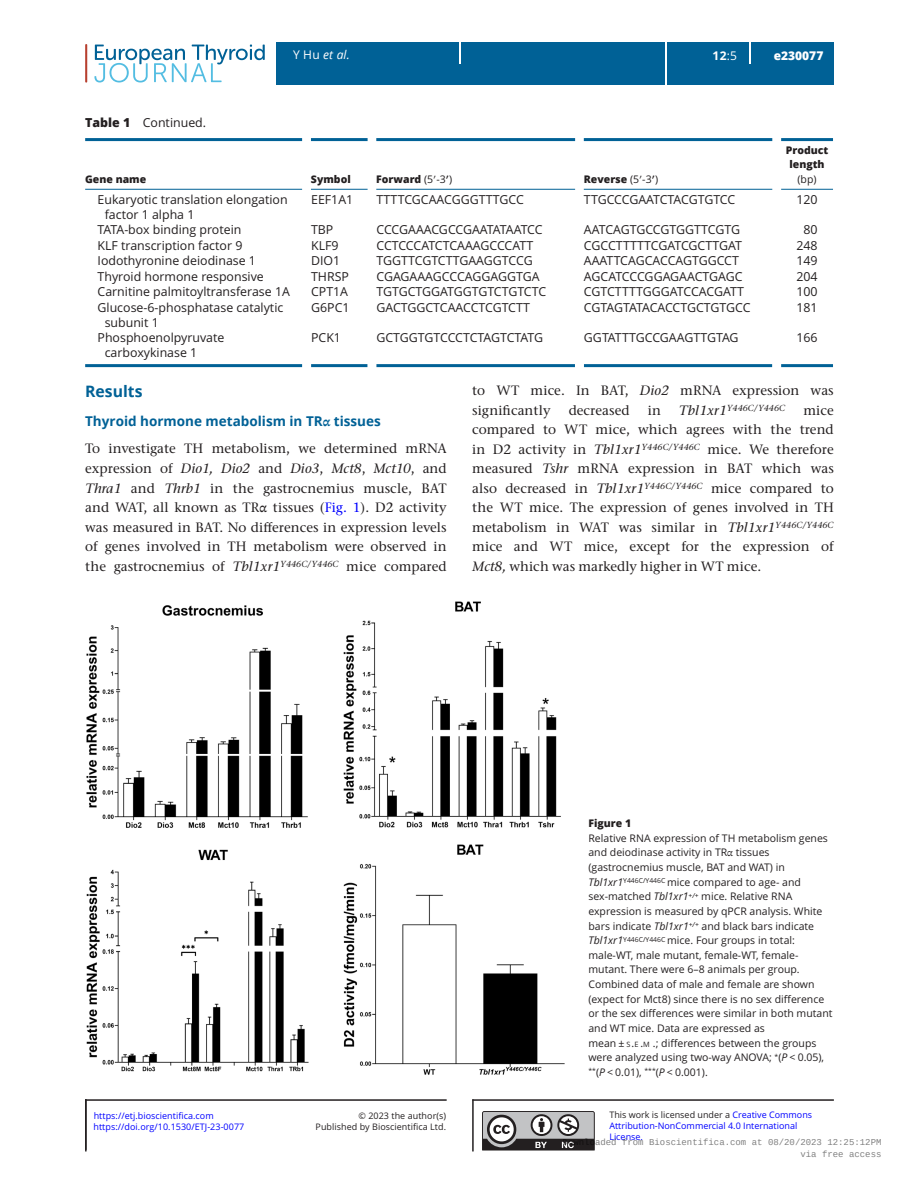
<style>
.page{position:relative;width:919px;height:1187px;background:#fff}
.page>*{position:absolute;margin:0;border:0;box-sizing:border-box;transform-origin:0 0}
.t1{font:700 15.75px "Open Sans";color:#006196}
.TXT{font:500 13.5px/19.5px "Stone Serif ITC Pro";letter-spacing:.005em;color:#231f20;text-align:justify}
.H2-H1{font:700 13.5px "Open Sans";color:#006196}
.TB{font:12.3px "Open Sans";color:#231f20}
.TB_1{font:12.3px/14.7px "Open Sans";color:#231f20}
.TB-2{font:12.3px "Open Sans";letter-spacing:-.02em;color:#231f20}
.TB_Bot_Rule_1{font:12.3px/14.7px "Open Sans";color:#231f20}
.TB_Bot_Rule{font:12.3px "Open Sans";color:#231f20}
.TB_Bot_Rule-2{font:12.3px "Open Sans";letter-spacing:-.02em;color:#231f20}
.TC{font:12.3px "Open Sans";color:#231f20}
.t2{font:italic 12px "Open Sans";color:#fff}
.t3{font:800 12px "Open Sans";color:#fff}
.t4{font:700 12px "Open Sans";color:#fff}
.FC{font:10.5px/14.7px "Open Sans";color:#231f20}
.TCH{font:800 10.5px/14.7px "Open Sans";color:#231f20;text-align:center}
.FC-2{font:800 10.5px "Open Sans";color:#231f20}
.t5{font:9px/11.2px "Open Sans";color:#00f}
.t6{font:9px/12px "Liberation Mono";color:rgb(0 0 0/.5);text-align:right}
.t7{font:9px "Open Sans";letter-spacing:.005em;color:#231f20}
.TXT-2{font:italic 500 8.7px "Stone Serif ITC Pro";letter-spacing:.005em;color:#231f20}
.s1{font-weight:800}
.s2{font-style:normal}
.s3{font-weight:400}
.s4{font-family:"STIX Two Text";font-weight:400}
.s5{font-family:"STIX Two Text";font-weight:700}
.s6{font-family:"STIX Two Text"}
.s7{font-style:italic}
.s8{color:#00f}
.s9{font-size:13.5px}
.s10{font-size:7.35px}
.s11{font-style:inherit}
.s12{color:#231f20}
</style>
<div class="page">
<div style="left:276px;top:42px;width:557px;height:43px;background:#006196"></div>
<svg style="left:94px;top:45px;width:171px;height:37px"></svg>
<hr style="left:85px;top:44px;width:2px;height:39px;background:#b7402f">
<svg style="left:459px;top:42px;width:1px;height:22px"></svg>
<hr style="left:665px;top:42px;width:1px;height:43px;background:#fff">
<svg style="left:749px;top:42px;width:1px;height:22px"></svg>
<hr style="left:85px;top:138px;width:217px;height:3px;background:#006196">
<hr style="left:85px;top:189px;width:217px;height:1px;background:#006196">
<hr style="left:311px;top:138px;width:56px;height:3px;background:#006196">
<hr style="left:311px;top:189px;width:56px;height:1px;background:#006196">
<hr style="left:376px;top:138px;width:199px;height:3px;background:#006196">
<hr style="left:376px;top:189px;width:199px;height:1px;background:#006196">
<hr style="left:583px;top:138px;width:189px;height:3px;background:#006196">
<hr style="left:583px;top:189px;width:189px;height:1px;background:#006196">
<hr style="left:781px;top:138px;width:51px;height:3px;background:#006196">
<hr style="left:781px;top:189px;width:51px;height:1px;background:#006196">
<hr style="left:85px;top:364px;width:217px;height:3px;background:#006196">
<hr style="left:311px;top:364px;width:56px;height:3px;background:#006196">
<hr style="left:376px;top:364px;width:199px;height:3px;background:#006196">
<hr style="left:584px;top:364px;width:188px;height:3px;background:#006196">
<hr style="left:781px;top:364px;width:51px;height:3px;background:#006196">
<img style="left:86px;top:601px;width:479px;height:474px">
<svg style="left:482px;top:1111px;width:112px;height:39px;background:#8b898b"></svg>
<hr style="left:85px;top:1099px;width:361px;height:1px;background:#231f20">
<hr style="left:85px;top:1099px;width:2px;height:52px;background:#231f20">
<hr style="left:472px;top:1099px;width:1px;height:52px;background:#231f20">
<hr style="left:472px;top:1099px;width:361px;height:1px;background:#231f20">
<p class="TC" style="left:85px;top:114px;width:122px"><span class="s1">Table 1</span> Continued.</p>
<p class="t2" style="left:293px;top:47px;width:58px"><span class="s2">Y Hu</span> et al.</p>
<p class="t4" style="left:712px;top:47px;width:26px">12<span class="s3">:5</span></p>
<p class="t3" style="left:773px;top:46px;width:51px">e230077</p>
<p class="TCH" style="left:85px;top:171px;width:63px">Gene name</p>
<p class="TCH" style="left:311px;top:171px;width:41px">Symbol</p>
<p class="TCH" style="left:376px;top:171px;width:77px">Forward <span class="s3">(5</span><span class="s4">′</span><span class="s3">-3</span><span class="s5">′</span><span class="s3">)</span></p>
<p class="TCH" style="left:583px;top:171px;width:76px">Reverse <span class="s3">(5</span><span class="s4">′</span><span class="s3">-3</span><span class="s5">′</span><span class="s3">)</span></p>
<p class="TCH" style="left:785px;top:142px;width:44px">Product length <span class="s3">(bp)</span></p>
<p class="TB_1" style="left:105px;top:192px;width:184px;text-indent:-7px">Eukaryotic translation elongation factor 1 alpha 1</p>
<p class="TB" style="left:311px;top:191px;width:44px">EEF1A1</p>
<p class="TB" style="left:376px;top:191px;width:149px">TTTTCGCAACGGGTTTGCC</p>
<p class="TB-2" style="left:584px;top:191px;width:153px">TTGCCCGAATCTACGTGTCC</p>
<p class="TB" style="left:796px;top:191px;width:23px">120</p>
<p class="TB_1" style="left:97px;top:222px;width:145px">TATA-box binding protein</p>
<p class="TB" style="left:311px;top:221px;width:24px">TBP</p>
<p class="TB-2" style="left:376px;top:221px;width:168px">CCCGAAACGCCGAATATAATCC</p>
<p class="TB-2" style="left:584px;top:221px;width:158px">AATCAGTGCCGTGGTTCGTG</p>
<p class="TB" style="left:803px;top:221px;width:16px">80</p>
<p class="TB_1" style="left:97px;top:238px;width:146px">KLF transcription factor 9</p>
<p class="TB" style="left:311px;top:237px;width:29px">KLF9</p>
<p class="TB-2" style="left:376px;top:237px;width:158px">CCTCCCATCTCAAAGCCCATT</p>
<p class="TB" style="left:584px;top:237px;width:159px">CGCCTTTTTCGATCGCTTGAT</p>
<p class="TB" style="left:796px;top:237px;width:23px">248</p>
<p class="TB_1" style="left:97px;top:253px;width:160px">Iodothyronine deiodinase 1</p>
<p class="TB" style="left:311px;top:252px;width:31px">DIO1</p>
<p class="TB" style="left:376px;top:252px;width:158px">TGGTTCGTCTTGAAGGTCCG</p>
<p class="TB" style="left:584px;top:252px;width:156px">AAATTCAGCACCAGTGGCCT</p>
<p class="TB" style="left:796px;top:252px;width:23px">149</p>
<p class="TB_1" style="left:97px;top:269px;width:168px">Thyroid hormone responsive</p>
<p class="TB" style="left:311px;top:268px;width:39px">THRSP</p>
<p class="TB" style="left:376px;top:268px;width:164px">CGAGAAAGCCCAGGAGGTGA</p>
<p class="TB-2" style="left:584px;top:268px;width:160px">AGCATCCCGGAGAACTGAGC</p>
<p class="TB" style="left:796px;top:268px;width:23px">204</p>
<p class="TB_1" style="left:97px;top:284px;width:194px">Carnitine palmitoyltransferase 1A</p>
<p class="TB" style="left:311px;top:283px;width:39px">CPT1A</p>
<p class="TB" style="left:376px;top:283px;width:171px">TGTGCTGGATGGTGTCTGTCTC</p>
<p class="TB" style="left:584px;top:283px;width:161px">CGTCTTTTGGGATCCACGATT</p>
<p class="TB" style="left:796px;top:283px;width:23px">100</p>
<p class="TB_1" style="left:105px;top:300px;width:180px;text-indent:-7px">Glucose-6-phosphatase catalytic subunit 1</p>
<p class="TB" style="left:311px;top:299px;width:40px">G6PC1</p>
<p class="TB" style="left:376px;top:299px;width:155px">GACTGGCTCAACCTCGTCTT</p>
<p class="TB-2" style="left:584px;top:299px;width:168px">CGTAGTATACACCTGCTGTGCC</p>
<p class="TB" style="left:796px;top:299px;width:23px">181</p>
<p class="TB_Bot_Rule_1" style="left:105px;top:330px;width:121px;text-indent:-7px">Phosphoenolpyruvate carboxykinase 1</p>
<p class="TB_Bot_Rule" style="left:311px;top:329px;width:31px">PCK1</p>
<p class="TB_Bot_Rule-2" style="left:376px;top:329px;width:168px">GCTGGTGTCCCTCTAGTCTATG</p>
<p class="TB_Bot_Rule" style="left:584px;top:329px;width:156px">GGTATTTGCCGAAGTTGTAG</p>
<p class="TB_Bot_Rule" style="left:796px;top:329px;width:23px">166</p>
<h1 class="t1" style="left:85px;top:380px;width:59px">Results</h1>
<p class="H2-H1" style="left:85px;top:412px;width:297px">Thyroid hormone metabolism in TR<span class="s6">α</span> tissues</p>
<p class="TXT" style="left:85px;top:439px;width:363px">To investigate TH metabolism, we determined mRNA expression of <span class="s7">Dio1, Dio2</span> and <span class="s7">Dio3</span>, <span class="s7">Mct8</span>, <span class="s7">Mct10</span>, and <span class="s7">Thra1</span> and <span class="s7">Thrb1</span> in the gastrocnemius muscle, BAT and WAT, all known as TR<span class="s6">α</span> tissues (<span class="s8">Fig. 1</span>). D2 activity was measured in BAT. No differences in expression levels of genes involved in TH metabolism were observed in the gastrocnemius of <span class="s7">Tbl1xr1</span><sup>Y446C/Y446C</sup> mice compared</p>
<p class="TXT" style="left:472px;top:380px;width:363px">to WT mice. In BAT, <span class="s7">Dio2</span> mRNA expression was significantly</p>
<p class="TXT" style="left:568px;top:400px;width:62px">decreased</p>
<p class="TXT" style="left:647px;top:400px;width:15px">in</p>
<p class="TXT-2" style="left:679px;top:403px;width:108px"><span class="s9">Tbl1xr1</span>Y446C/Y446C</p>
<p class="TXT" style="left:472px;top:400px;width:363px;text-indent:331px">mice compared to WT mice, which agrees with the trend in D2 activity in <span class="s7">Tbl1xr1</span><sup>Y446C/Y446C</sup> mice. We therefore measured <span class="s7">Tshr</span> mRNA expression in BAT which was also decreased in <span class="s7">Tbl1xr1</span><sup>Y446C/Y446C</sup> mice compared to the WT mice. The expression of genes involved in TH metabolism in WAT was similar in <span class="s7">Tbl1xr1</span><sup>Y446C/Y446C </sup>mice and WT mice, except for the expression of <span class="s7">Mct8,</span> which was markedly higher in WT mice.</p>
<p class="t5" style="left:94px;top:1109px;width:122px">https://etj.bioscientifica.com</p>
<p class="t7" style="left:358px;top:1109px;width:89px">© 2023 the author(s)</p>
<p class="t5" style="left:93px;top:1121px;width:152px">https://doi.org/10.1530/ETJ-23-0077</p>
<p class="t7" style="left:315px;top:1120px;width:132px">Published by Bioscientifica Ltd.</p>
<p class="FC-2" style="left:588px;top:815px;width:44px">Figure 1</p>
<p class="FC" style="left:588px;top:830px;width:245px">Relative RNA expression of TH metabolism genes and deiodinase activity in TR<span class="s6">α</span> tissues (gastrocnemius muscle, BAT and WAT) in <span class="s7">Tbl1xr1</span><sup>Y446C/Y446C</sup> mice compared to age- and sex-matched <span class="s7">Tbl1xr1</span><sup>+/+</sup> mice. Relative RNA expression is measured by qPCR analysis. White bars indicate <span class="s7">Tbl1xr1</span><sup>+/+</sup> and black bars indicate <span class="s7">Tbl1xr1</span><sup>Y446C/Y446C</sup> mice. Four groups in total: male-WT, male mutant, female-WT, female&shy;mutant. There were 6–8 animals per group.<br>Combined data of male and female are shown (expect for Mct8) since there is no sex difference or the sex differences were similar in both mutant and WT mice. Data are expressed as<br>mean ± <span class="s10">S</span><span class="s11">.</span><span class="s10">E</span> <span class="s11">.</span><span class="s10">M</span> .; differences between the groups were analyzed using two-way ANOVA; <sup>*</sup>(<span class="s7">P</span> &lt; 0.05), <sup>**</sup>(<span class="s7">P</span> &lt; 0.01), <sup>***</sup>(<span class="s7">P</span> &lt; 0.001).</p>
<p class="t5" style="left:609px;top:1108px;width:204px"><span class="s12">This work is licensed under a</span> Creative Commons<br>Attribution-NonCommercial 4.0 International<br>License.</p>
<p class="t6" style="left:562px;top:1136px;width:320px">Downloaded from Bioscientifica.com at 08/20/2023 12:25:12PM via free access</p>
</div>
